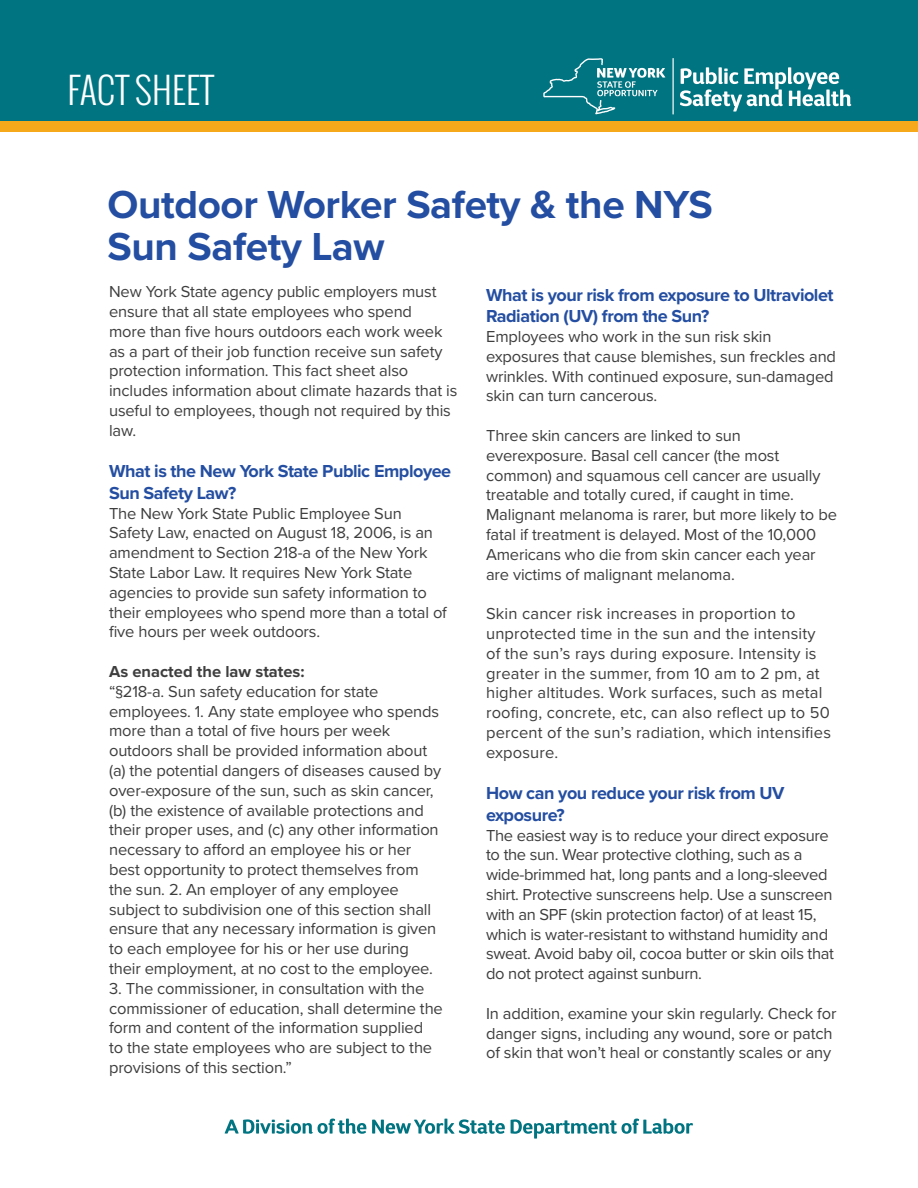
<style>
.page{position:relative;width:918px;height:1188px;background:#fff}
.page>*{position:absolute;margin:0;border:0;box-sizing:border-box;transform-origin:0 0}
.Title_Level_1{font:700 40.5px/42px "Proxima Nova";letter-spacing:-.01em;color:#244ea1}
.t1{font:300 36px "Oswald";color:#fff}
.Sub_Head_Level_1{font:700 18px/21.6px "Proxima Nova";letter-spacing:-.025em;color:#244ea1}
.Body_Copy{font:16.5px/19.8px "Proxima Nova";letter-spacing:-.01em;color:#3e3e3f}
.Body_Copy-2{font:16.5px/19.8px "Proxima Nova";letter-spacing:.01em;color:#3e3e3f}
.Sub_Head_Level_2{font:700 16.5px "Proxima Nova";color:#3e3e3f}
</style>
<div class="page">
<div style="left:0;top:0;width:918px;height:121px;background:#007481"></div>
<div style="left:0;top:121px;width:918px;height:11px;background:#f6aa1b"></div>
<svg style="left:225px;top:1119px;width:141px;height:15px"></svg>
<svg style="left:372px;top:1119px;width:133px;height:15px"></svg>
<svg style="left:511px;top:1119px;width:182px;height:20px"></svg>
<hr style="left:673px;top:58px;width:1px;height:57px;background:#fff">
<svg style="left:543px;top:58px;width:122px;height:56px"></svg>
<svg style="left:680px;top:67px;width:171px;height:45px"></svg>
<p class="t1" style="left:68px;top:66px;width:148px">FACT SHEET</p>
<p class="Title_Level_1" style="left:108px;top:185px;width:607px">Outdoor Worker Safety &amp; the NYS<br>Sun Safety Law</p>
<p class="Body_Copy" style="left:109px;top:282px;width:350px">New York State agency public employers must ensure that all state employees who spend<br>more than five hours outdoors each work week as a part of their job function receive sun safety protection information. This fact sheet also includes information about climate hazards that is useful to employees, though not required by this law.</p>
<p class="Sub_Head_Level_1" style="left:109px;top:461px;width:344px">What is the New York State Public Employee<br>Sun Safety Law?</p>
<p class="Body_Copy" style="left:109px;top:503px;width:339px">The New York State Public Employee Sun Safety Law, enacted on August 18, 2006, is an amendment to Section 218-a of the New York State Labor Law. It requires New York State agencies to provide sun safety information to their employees who spend more than a total of five hours per week outdoors.</p>
<p class="Sub_Head_Level_2" style="left:109px;top:662px;width:197px">As enacted the law states:</p>
<p class="Body_Copy" style="left:109px;top:682px;width:334px">“§218-a. Sun safety education for state employees. 1. Any state employee who spends more than a total of five hours per week outdoors shall be provided information about (a) the potential dangers of diseases caused by over-exposure of the sun, such as skin cancer, (b) the existence of available protections and their proper uses, and (c) any other information necessary to afford an employee his or her best opportunity to protect themselves from the sun. 2. An employer of any employee subject to subdivision one of this section shall ensure that any necessary information is given to each employee for his or her use during their employment, at no cost to the employee.</p>
<p class="Body_Copy" style="left:109px;top:979px;width:335px">3. The commissioner, in consultation with the commissioner of education, shall determine the form and content of the information supplied<br>to the state employees who are subject to the provisions of this section.”</p>
<p class="Sub_Head_Level_1" style="left:486px;top:284px;width:349px">What is your risk from exposure to Ultraviolet<br>Radiation (UV) from the Sun?</p>
<p class="Body_Copy" style="left:486px;top:327px;width:351px">Employees who work in the sun risk skin exposures that cause blemishes, sun freckles and wrinkles. With continued exposure, sun-damaged skin can turn cancerous.</p>
<p class="Body_Copy" style="left:486px;top:426px;width:352px">Three skin cancers are linked to sun everexposure. Basal cell cancer (the most common) and squamous cell cancer are usually treatable and totally cured, if caught in time.<br>Malignant melanoma is rarer, but more likely to be fatal if treatment is delayed. Most of the 10,000<br>Americans who die from skin cancer each year are victims of malignant melanoma.</p>
<p class="Body_Copy-2" style="left:486px;top:604px;width:346px">Skin cancer risk increases in proportion to unprotected time in the sun and the intensity of the sun’s rays during exposure. Intensity is greater in the summer, from 10 am to 2 pm, at higher altitudes. Work surfaces, such as metal roofing, concrete, etc, can also reflect up to 50 percent of the sun’s radiation, which intensifies exposure.</p>
<p class="Sub_Head_Level_1" style="left:486px;top:783px;width:300px">How can you reduce your risk from UV exposure?</p>
<p class="Body_Copy" style="left:486px;top:825px;width:350px">The easiest way is to reduce your direct exposure to the sun. Wear protective clothing, such as a wide-brimmed hat, long pants and a long-sleeved shirt. Protective sunscreens help. Use a sunscreen with an SPF (skin protection factor) of at least 15, which is water-resistant to withstand humidity and sweat. Avoid baby oil, cocoa butter or skin oils that do not protect against sunburn.</p>
<p class="Body_Copy" style="left:486px;top:1004px;width:352px">In addition, examine your skin regularly. Check for danger signs, including any wound, sore or patch of skin that won’t heal or constantly scales or any</p>
</div>
